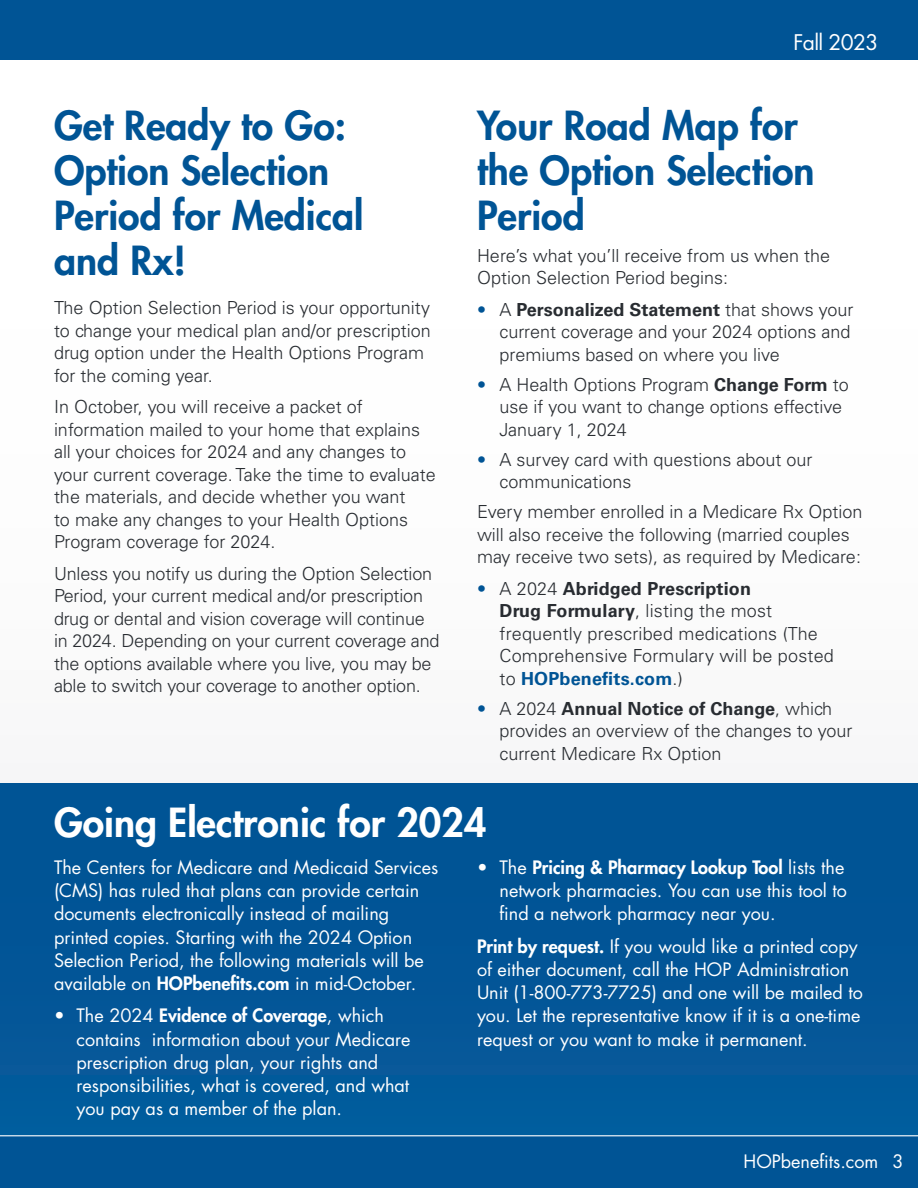
<style>
.page{position:relative;width:918px;height:1188px;background:#fff}
.page>*{position:absolute;margin:0;border:0;box-sizing:border-box;transform-origin:0 0}
.Head_1{font:800 39px/45px "Futura Std";color:#005495}
.CK_Body{font:800 39px/45px "Futura Std";color:#005495}
.Head_1-2{font:800 39px "Futura Std";color:#fff}
.t1{font:21px "Futura Std";letter-spacing:-.03em;color:#fff}
.CK_Body-2{font:300 18px/22.5px "Univers LT Std";color:#282c31}
.CK_Body-3{font:18px/23.2px "Futura Std";color:#fff}
.s1{color:#005495}
.s2{font-weight:700}
.s3{font-weight:700;color:#005495}
.s4{font-weight:800}
</style>
<div class="page">
<div style="left:0;top:784px;width:918px;height:404px;background:#005496"></div>
<div style="left:0;top:0;width:918px;height:60px;background:#005495"></div>
<hr style="left:0;top:1135px;width:918px;height:1px;background:#fff">
<p class="Head_1" style="left:54px;top:103px;width:311px">Get Ready to Go:<br>Option Selection<br>Period for Medical and Rx!</p>
<p class="CK_Body-2" style="left:54px;top:297px;width:378px">The Option Selection Period is your opportunity to change your medical plan and/or prescription drug option under the Health Options Program for the coming year.</p>
<p class="CK_Body-2" style="left:54px;top:396px;width:383px">In October, you will receive a packet of information mailed to your home that explains all your choices for 2024 and any changes to your current coverage. Take the time to evaluate the materials, and decide whether you want<br>to make any changes to your Health Options Program coverage for 2024.</p>
<p class="CK_Body-2" style="left:54px;top:562px;width:387px">Unless you notify us during the Option Selection Period, your current medical and/or prescription drug or dental and vision coverage will continue in 2024. Depending on your current coverage and the options available where you live, you may be able to switch your coverage to another option.</p>
<p class="t1" style="left:794px;top:29px;width:86px">Fall 2023</p>
<p class="CK_Body" style="left:477px;top:103px;width:339px">Your Road Map for the Option Selection<br>Period</p>
<p class="CK_Body-2" style="left:477px;top:244px;width:355px">Here’s what you’ll receive from us when the<br>Option Selection Period begins:</p>
<p class="CK_Body-2" style="left:500px;top:298px;width:355px;text-indent:-22px"><span class="s1">•</span> A <span class="s2">Personalized Statement</span> that shows your current coverage and your 2024 options and premiums based on where you live</p>
<p class="CK_Body-2" style="left:500px;top:373px;width:351px;text-indent:-22px"><span class="s1">•</span> A Health Options Program <span class="s2">Change Form</span> to use if you want to change options effective<br>January 1, 2024</p>
<p class="CK_Body-2" style="left:500px;top:448px;width:315px;text-indent:-22px"><span class="s1">•</span> A survey card with questions about our communications</p>
<p class="CK_Body-2" style="left:477px;top:501px;width:387px">Every member enrolled in a Medicare Rx Option will also receive the following (married couples may receive two sets), as required by Medicare:</p>
<p class="CK_Body-2" style="left:500px;top:577px;width:336px;text-indent:-22px"><span class="s1">•</span> A 2024 <span class="s2">Abridged Prescription<br>Drug Formulary</span>, listing the most frequently prescribed medications (The Comprehensive Formulary will be posted to <span class="s3">HOPbenefits.com</span>.)</p>
<p class="CK_Body-2" style="left:500px;top:697px;width:355px;text-indent:-22px"><span class="s1">•</span> A 2024 <span class="s2">Annual Notice of Change</span>, which provides an overview of the changes to your current Medicare Rx Option</p>
<p class="Head_1-2" style="left:54px;top:798px;width:434px">Going Electronic for 2024</p>
<p class="CK_Body-3" style="left:54px;top:856px;width:386px">The Centers for Medicare and Medicaid Services (CMS) has ruled that plans can provide certain documents electronically instead of mailing printed copies. Starting with the 2024 Option Selection Period, the following materials will be available on <span class="s4">HOPbenefits.com</span> in mid-October.</p>
<p class="CK_Body-3" style="left:76px;top:1004px;width:335px;text-indent:-22px">• The 2024 <span class="s4">Evidence of Coverage</span>, which contains information about your Medicare prescription drug plan, your rights and responsibilities, what is covered, and what you pay as a member of the plan.</p>
<p class="CK_Body-3" style="left:500px;top:856px;width:349px;text-indent:-22px">• The <span class="s4">Pricing &amp; Pharmacy Lookup Tool</span> lists the network pharmacies. You can use this tool to find a network pharmacy near you.</p>
<p class="CK_Body-3" style="left:477px;top:935px;width:387px"><span class="s4">Print by request.</span> If you would like a printed copy of either document, call the HOP Administration Unit (1-800-773-7725) and one will be mailed to you. Let the representative know if it is a one-time request or you want to make it permanent.</p>
<p class="CK_Body-3" style="left:744px;top:1150px;width:162px">HOPbenefits.com 3</p>
</div>
